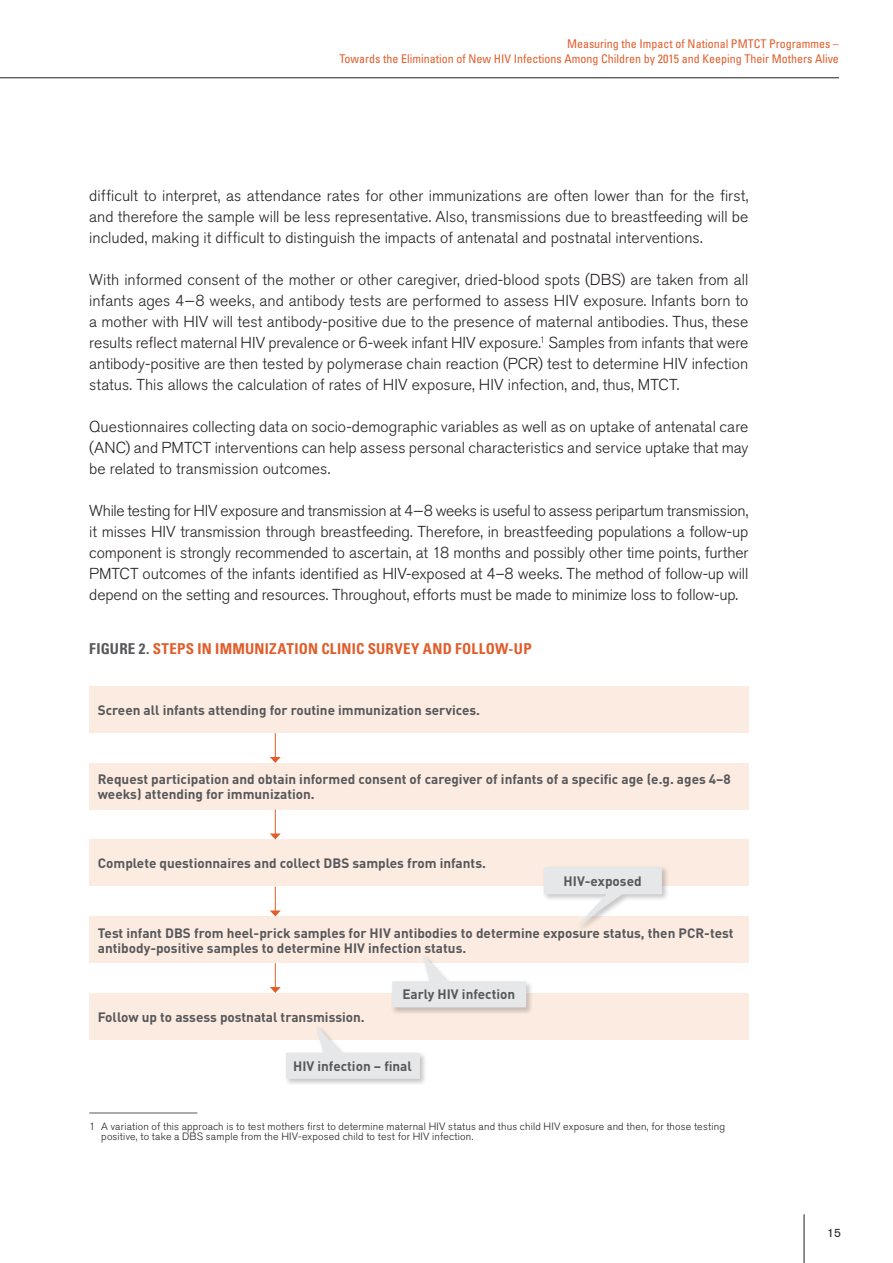
<style>
.page{position:relative;width:893px;height:1263px;background:#fff}
.page>*{position:absolute;margin:0;border:0;box-sizing:border-box;transform-origin:0 0}
.t1{font:300 15.75px/21px "Akzidenz Grotesk BQ";color:#231f20;text-align:justify}
.t2{font:700 condensed 15px "Univers";letter-spacing:.03em;color:#e05e2b}
.t3{font:700 condensed 15px "Univers";letter-spacing:.025em;color:#57585a}
.t4{font:700 13.5px/15px "DIN";color:#57585a}
.t5{font:condensed 12px/14.4px "Univers";color:#e05e2b;text-align:right}
.t6{font:12px "Akzidenz Grotesk BQ";color:#231f20}
.t7{font:300 10.5px/10.5px "Akzidenz Grotesk BQ";letter-spacing:.02em;color:#231f20}
.s1{color:#e05e2b}
</style>
<div class="page">
<hr style="left:0;top:78px;width:839px;height:1px;background:#231f20">
<hr style="left:804px;top:1214px;width:1px;height:49px;background:#231f20">
<div style="left:89px;top:686px;width:659px;height:47px;background:#fbebe1"></div>
<svg style="left:270px;top:733px;width:11px;height:30px"></svg>
<div style="left:89px;top:763px;width:659px;height:46px;background:#fbebe1"></div>
<div style="left:89px;top:839px;width:659px;height:47px;background:#fbebe1"></div>
<div style="left:89px;top:916px;width:659px;height:47px;background:#fbebe1"></div>
<div style="left:89px;top:993px;width:659px;height:46px;background:#fbebe1"></div>
<div style="left:542px;top:865px;width:127px;height:68px;background:#231f20;opacity:.25"></div>
<svg style="left:544px;top:867px;width:118px;height:59px"></svg>
<div style="left:391px;top:952px;width:143px;height:62px;background:#231f20;opacity:.25"></div>
<svg style="left:392px;top:954px;width:134px;height:53px"></svg>
<div style="left:284px;top:1023px;width:143px;height:62px;background:#231f20;opacity:.25"></div>
<svg style="left:286px;top:1025px;width:134px;height:54px"></svg>
<svg style="left:270px;top:810px;width:11px;height:29px"></svg>
<svg style="left:270px;top:887px;width:11px;height:29px"></svg>
<svg style="left:270px;top:963px;width:11px;height:30px"></svg>
<hr style="left:89px;top:1113px;width:108px;height:1px;background:#57585a">
<p class="t5" style="left:339px;top:36px;width:501px">Measuring the Impact of National PMTCT Programmes –<br>Towards the Elimination of New HIV Infections Among Children by 2015 and Keeping Their Mothers Alive</p>
<p class="t1" style="left:89px;top:185px;width:661px">difficult to interpret, as attendance rates for other immunizations are often lower than for the first, and therefore the sample will be less representative. Also, transmissions due to breastfeeding will be included, making it difficult to distinguish the impacts of antenatal and postnatal interventions.</p>
<p class="t1" style="left:89px;top:269px;width:661px">With informed consent of the mother or other caregiver, dried-blood spots (DBS) are taken from all infants ages 4−8 weeks, and antibody tests are performed to assess HIV exposure. Infants born to a mother with HIV will test antibody-positive due to the presence of maternal antibodies. Thus, these results reflect maternal HIV prevalence or 6-week infant HIV exposure.<sup>1</sup> Samples from infants that were antibody-positive are then tested by polymerase chain reaction (PCR) test to determine HIV infection status. This allows the calculation of rates of HIV exposure, HIV infection, and, thus, MTCT.</p>
<p class="t1" style="left:89px;top:416px;width:661px">Questionnaires collecting data on socio-demographic variables as well as on uptake of antenatal care (ANC) and PMTCT interventions can help assess personal characteristics and service uptake that may be related to transmission outcomes.</p>
<p class="t1" style="left:89px;top:500px;width:661px">While testing for HIV exposure and transmission at 4−8 weeks is useful to assess peripartum transmission, it misses HIV transmission through breastfeeding. Therefore, in breastfeeding populations a follow-up component is strongly recommended to ascertain, at 18 months and possibly other time points, further PMTCT outcomes of the infants identified as HIV-exposed at 4–8 weeks. The method of follow-up will depend on the setting and resources. Throughout, efforts must be made to minimize loss to follow-up.</p>
<p class="t3" style="left:89px;top:639px;width:73px">FIGURE 2. <span class="s1">STEP</span></p>
<p class="t2" style="left:186px;top:639px;width:346px">S IN IMMUNIZATION CLINIC SURVEY AND FOLLOW-UP</p>
<p class="t4" style="left:98px;top:702px;width:384px">Screen all infants attending for routine immunization services.</p>
<p class="t4" style="left:98px;top:771px;width:635px">Request participation and obtain informed consent of caregiver of infants of a specific age (e.g. ages 4−8 weeks) attending for immunization.</p>
<p class="t4" style="left:98px;top:855px;width:390px">Complete questionnaires and collect DBS samples from infants.</p>
<p class="t4" style="left:564px;top:872px;width:80px">HIV-exposed</p>
<p class="t4" style="left:98px;top:925px;width:637px">Test infant DBS from heel-prick samples for HIV antibodies to determine exposure status, then PCR-test antibody-positive samples to determine HIV infection status.</p>
<p class="t4" style="left:98px;top:1009px;width:268px">Follow up to assess postnatal transmission.</p>
<p class="t4" style="left:402px;top:986px;width:114px">Early HIV infection</p>
<p class="t4" style="left:293px;top:1058px;width:120px">HIV infection – final</p>
<p class="t7" style="left:101px;top:1121px;width:625px;text-indent:-12px">1 A variation of this approach is to test mothers first to determine maternal HIV status and thus child HIV exposure and then, for those testing positive, to take a DBS sample from the HIV-exposed child to test for HIV infection.</p>
<p class="t6" style="left:827px;top:1225px;width:15px">15</p>
</div>
